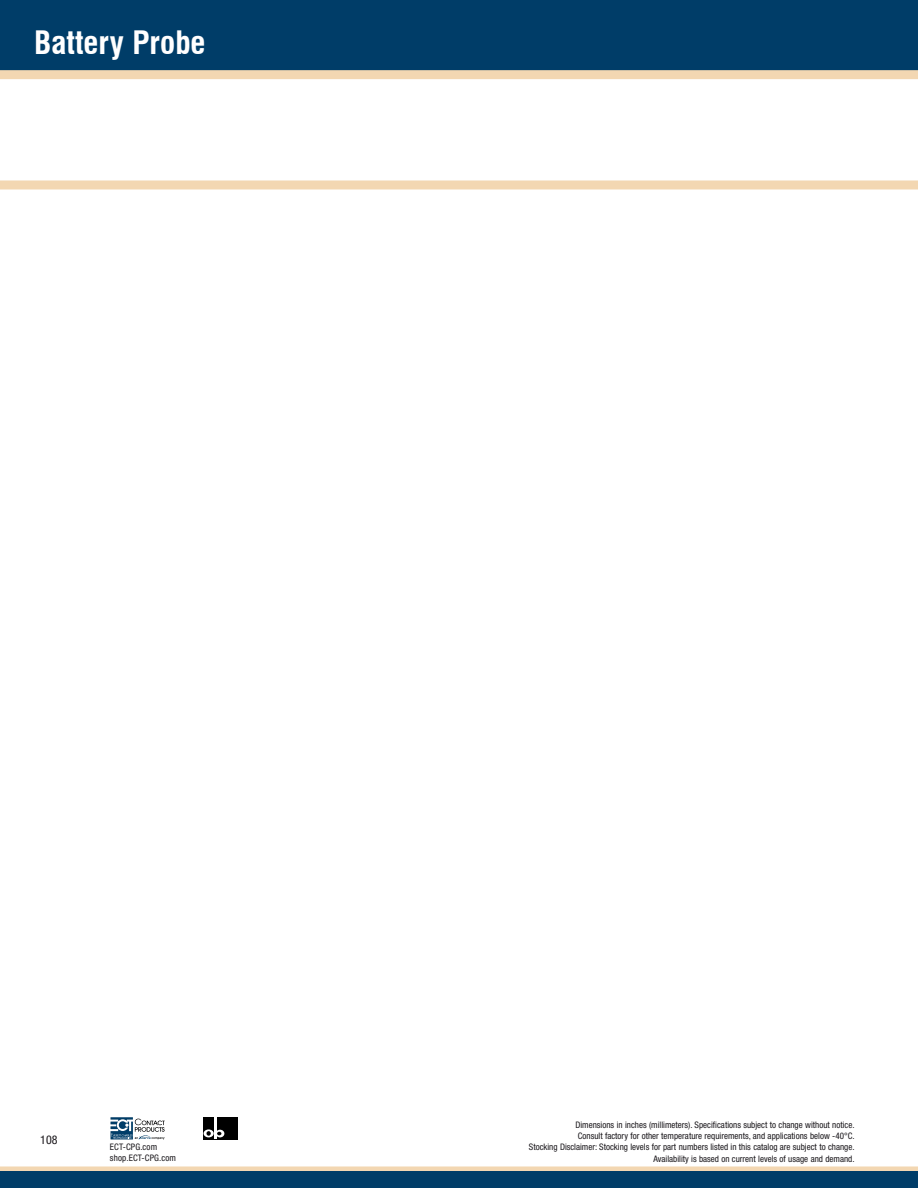
<style>
.page{position:relative;width:918px;height:1188px;background:#fff}
.page>*{position:absolute;margin:0;border:0;box-sizing:border-box;transform-origin:0 0}
.t1{font:700 condensed 31.5px "Swiss 721 BT";color:#fff}
.t2{font:condensed 12px "Helvetica Neue LT Std";color:#1a171b}
.t3{font:condensed 9px/11.9px "Helvetica Neue LT Std";color:#1a171b}
</style>
<div class="page">
<div style="left:0;top:1171px;width:918px;height:17px;background:#003d68"></div>
<div style="left:0;top:1166px;width:918px;height:5px;background:#f3d7b2"></div>
<div style="left:0;top:0;width:918px;height:72px;background:#003d68"></div>
<div style="left:0;top:70px;width:918px;height:9px;background:#f3d7b2"></div>
<div style="left:0;top:180px;width:918px;height:9px;background:#f3d7b2"></div>
<svg style="left:111px;top:1117px;width:54px;height:22px"></svg>
<div style="left:203px;top:1117px;width:34px;height:22px;background:#000"></div>
<hr style="left:215px;top:1117px;width:2px;height:20px;background:#fff">
<svg style="left:204px;top:1129px;width:20px;height:10px"></svg>
<h1 class="t1" style="left:34px;top:23px;width:173px">Battery Probe</h1>
<h2 class="t2" style="left:40px;top:1133px;width:19px">108</h2>
<p class="t3" style="left:110px;top:1142px;width:68px;line-height:10.4px">ECT-CPG.com shop.ECT-CPG.com</p>
<p class="t3" style="left:575px;top:1119px;width:281px">Dimensions in inches (millimeters). Specifications subject to change without notice.<br>Consult factory for other temperature requirements, and applications below -40°C.</p>
<p class="t3" style="left:529px;top:1141px;width:327px;text-align:right">Stocking Disclaimer: Stocking levels for part numbers listed in this catalog are subject to change.<br>Availability is based on current levels of usage and demand.</p>
</div>
